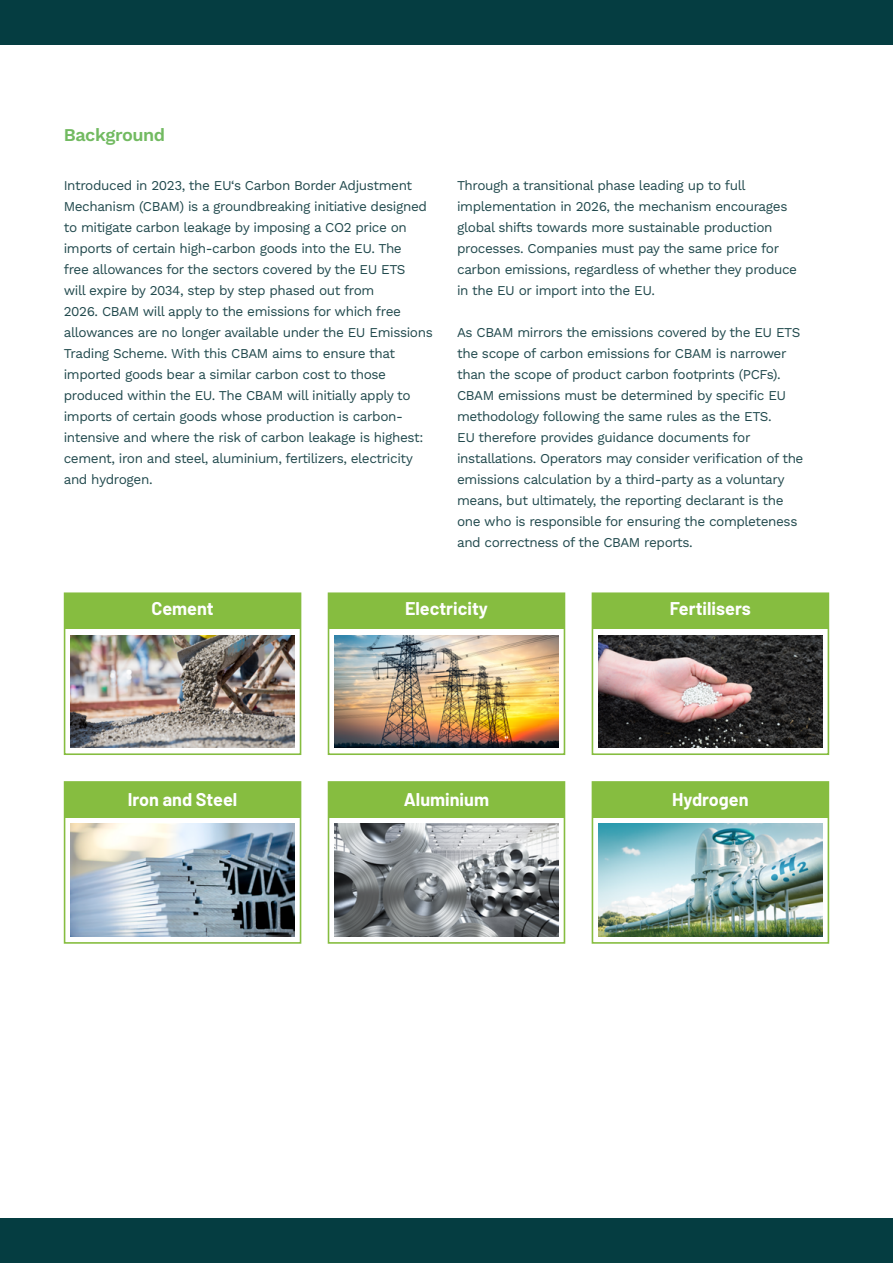
<style>
.page{position:relative;width:893px;height:1263px;background:#fff}
.page>*{position:absolute;margin:0;border:0;box-sizing:border-box;transform-origin:0 0}
.t1{font:700 18px "Barlow";color:#fff}
.t2{font:600 18px "Work Sans";letter-spacing:-.025em;color:#72ba61}
.t3{font:13.5px/21px "Work Sans";letter-spacing:-.03em;color:#21494d}
</style>
<div class="page">
<div style="left:0;top:1218px;width:893px;height:45px;background:#053d41"></div>
<div style="left:0;top:0;width:893px;height:45px;background:#053d41"></div>
<div style="left:65px;top:593px;width:236px;height:36px;background:#86bd40"></div>
<div style="left:65px;top:782px;width:236px;height:35px;background:#86bd40"></div>
<div style="left:328px;top:593px;width:236px;height:36px;background:#86bd40"></div>
<div style="left:328px;top:782px;width:236px;height:35px;background:#86bd40"></div>
<div style="left:592px;top:593px;width:236px;height:36px;background:#86bd40"></div>
<div style="left:592px;top:782px;width:236px;height:35px;background:#86bd40"></div>
<div style="left:64px;top:592px;width:237px;height:163px;border:2px solid #86bd40"></div>
<div style="left:64px;top:781px;width:237px;height:163px;border:2px solid #86bd40"></div>
<div style="left:328px;top:592px;width:237px;height:163px;border:2px solid #86bd40"></div>
<div style="left:328px;top:781px;width:237px;height:163px;border:2px solid #86bd40"></div>
<div style="left:592px;top:592px;width:237px;height:163px;border:2px solid #86bd40"></div>
<div style="left:592px;top:781px;width:237px;height:163px;border:2px solid #86bd40"></div>
<img style="left:71px;top:635px;width:223px;height:113px">
<img style="left:71px;top:823px;width:223px;height:113px">
<img style="left:335px;top:823px;width:223px;height:113px">
<img style="left:599px;top:823px;width:223px;height:113px">
<img style="left:335px;top:635px;width:223px;height:113px">
<img style="left:599px;top:635px;width:223px;height:113px">
<h1 class="t2" style="left:64px;top:125px;width:103px">Background</h1>
<p class="t3" style="left:64px;top:175px;width:370px">Introduced in 2023, the EU‘s Carbon Border Adjustment Mechanism (CBAM) is a groundbreaking initiative designed to mitigate carbon leakage by imposing a CO2 price on imports of certain high-carbon goods into the EU. The<br>free allowances for the sectors covered by the EU ETS<br>will expire by 2034, step by step phased out from<br>2026. CBAM will apply to the emissions for which free allowances are no longer available under the EU Emissions Trading Scheme. With this CBAM aims to ensure that imported goods bear a similar carbon cost to those produced within the EU. The CBAM will initially apply to imports of certain goods whose production is carbon&shy;intensive and where the risk of carbon leakage is highest: cement, iron and steel, aluminium, fertilizers, electricity and hydrogen.</p>
<p class="t3" style="left:457px;top:175px;width:342px">Through a transitional phase leading up to full implementation in 2026, the mechanism encourages global shifts towards more sustainable production processes. Companies must pay the same price for carbon emissions, regardless of whether they produce in the EU or import into the EU.</p>
<p class="t3" style="left:457px;top:322px;width:348px">As CBAM mirrors the emissions covered by the EU ETS the scope of carbon emissions for CBAM is narrower than the scope of product carbon footprints (PCFs).<br>CBAM emissions must be determined by specific EU methodology following the same rules as the ETS.<br>EU therefore provides guidance documents for installations. Operators may consider verification of the emissions calculation by a third-party as a voluntary means, but ultimately, the reporting declarant is the one who is responsible for ensuring the completeness and correctness of the CBAM reports.</p>
<h1 class="t1" style="left:151px;top:595px;width:64px">Cement</h1>
<h1 class="t1" style="left:128px;top:786px;width:111px">Iron and Steel</h1>
<h1 class="t1" style="left:405px;top:595px;width:84px">Electricity</h1>
<h1 class="t1" style="left:404px;top:786px;width:87px">Aluminium</h1>
<h1 class="t1" style="left:670px;top:595px;width:82px">Fertilisers</h1>
<h1 class="t1" style="left:672px;top:786px;width:78px">Hydrogen</h1>
</div>
